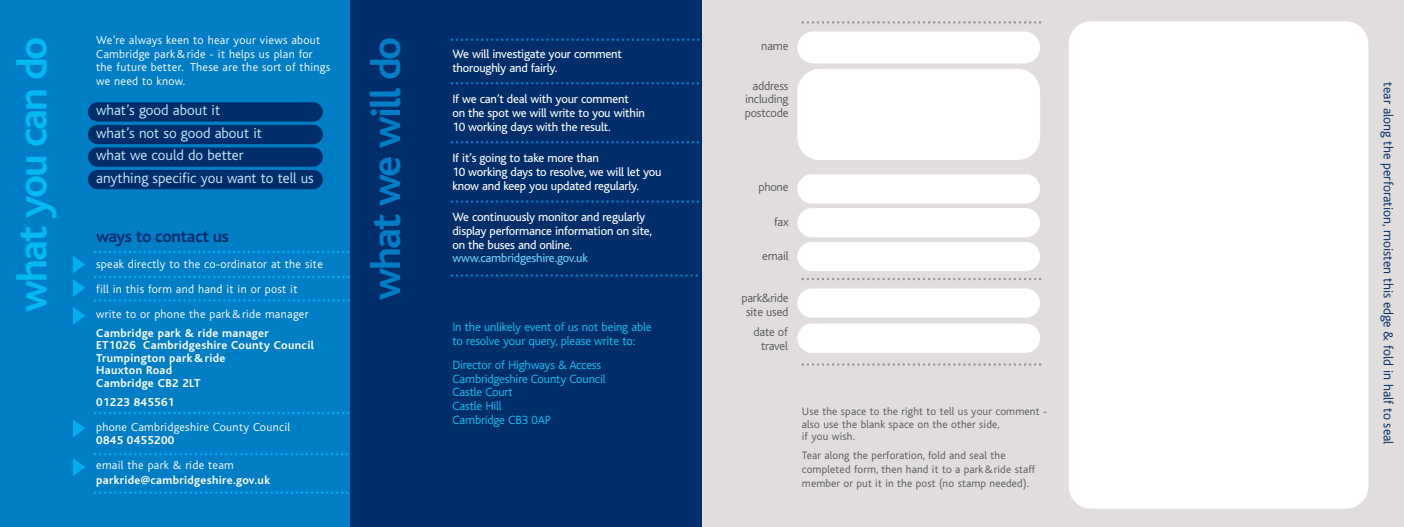
<style>
.page{position:relative;width:1404px;height:527px;background:#fff}
.page>*{position:absolute;margin:0;border:0;box-sizing:border-box;transform-origin:0 0}
.t1{font:700 42.5px "Bliss";letter-spacing:-.045em;color:#00baf1}
.t2{font:700 42.5px "Bliss";letter-spacing:-.045em;color:#007ec5}
.t3{font:700 17.5px "Bliss";letter-spacing:-.025em;color:#002e6b}
.t4{font:300 15px/22.5px "Bliss";color:#c6eafa}
.t5{font:300 13.75px "Bliss";color:#002e6b}
.t6{font:12.5px/13.8px "Bliss";letter-spacing:-.015em;color:#fff}
.t7{font:300 12.5px/13.8px "Bliss";letter-spacing:-.01em;color:#15c0f2}
.t8{font:300 12.5px/13.8px "Bliss";letter-spacing:-.015em;color:#57585a;text-align:justify}
.t9{font:300 12px/25px "Bliss";letter-spacing:.025em;color:#fff}
.t10{font:700 12px/12.5px "Bliss";letter-spacing:.025em;color:#fff}
.t11{font:300 11.25px/12.5px "Bliss";letter-spacing:.015em;color:#57585a}
.s1{font-weight:700}
.s2{color:#6bcff6}
</style>
<div class="page">
<div style="left:0;top:0;width:351px;height:526px;background:#007ec5"></div>
<div style="left:701px;top:0;width:351px;height:526px;background:#e0dddc"></div>
<div style="left:351px;top:0;width:350px;height:526px;background:#002e6b"></div>
<div style="left:88px;top:102px;width:235px;height:19px;background:#002e6b;border-radius:10px"></div>
<div style="left:797px;top:31px;width:243px;height:32px;background:#fff;border-radius:16px"></div>
<div style="left:797px;top:323px;width:243px;height:29px;background:#fff;border-radius:15px"></div>
<div style="left:797px;top:288px;width:243px;height:29px;background:#fff;border-radius:15px"></div>
<div style="left:797px;top:174px;width:243px;height:29px;background:#fff;border-radius:15px"></div>
<div style="left:797px;top:208px;width:243px;height:29px;background:#fff;border-radius:15px"></div>
<div style="left:797px;top:242px;width:243px;height:29px;background:#fff;border-radius:15px"></div>
<div style="left:797px;top:69px;width:243px;height:91px;background:#fff;border-radius:22px"></div>
<div style="left:88px;top:125px;width:235px;height:19px;background:#002e6b;border-radius:10px"></div>
<div style="left:88px;top:170px;width:235px;height:19px;background:#002e6b;border-radius:10px"></div>
<div style="left:88px;top:147px;width:235px;height:19px;background:#002e6b;border-radius:10px"></div>
<svg style="left:94px;top:276px;width:255px;height:2px"></svg>
<svg style="left:94px;top:251px;width:255px;height:2px"></svg>
<svg style="left:94px;top:299px;width:256px;height:2px"></svg>
<svg style="left:94px;top:412px;width:255px;height:2px"></svg>
<svg style="left:94px;top:453px;width:254px;height:2px"></svg>
<svg style="left:94px;top:491px;width:254px;height:2px"></svg>
<svg style="left:450px;top:141px;width:249px;height:2px"></svg>
<svg style="left:450px;top:82px;width:249px;height:2px"></svg>
<svg style="left:450px;top:200px;width:249px;height:3px"></svg>
<svg style="left:450px;top:274px;width:247px;height:2px"></svg>
<svg style="left:801px;top:278px;width:240px;height:2px"></svg>
<svg style="left:801px;top:363px;width:240px;height:2px"></svg>
<svg style="left:801px;top:21px;width:240px;height:3px"></svg>
<svg style="left:450px;top:38px;width:249px;height:3px"></svg>
<svg style="left:73px;top:256px;width:12px;height:17px"></svg>
<svg style="left:73px;top:279px;width:12px;height:18px"></svg>
<svg style="left:73px;top:307px;width:12px;height:17px"></svg>
<svg style="left:73px;top:420px;width:12px;height:17px"></svg>
<svg style="left:73px;top:458px;width:12px;height:18px"></svg>
<div style="left:1052px;top:0;width:351px;height:526px;background:#e0dddc"></div>
<div style="left:1068px;top:21px;width:300px;height:487px;background:#fff;border-radius:22px"></div>
<p class="t9" style="left:96px;top:33px;width:235px;line-height:13.8px">We’re always keen to hear your views about Cambridge park&amp;ride - it helps us plan for the future better. These are the sort of things we need to know.</p>
<p class="t4" style="left:96px;top:99px;width:219px">what’s good about it<br>what’s not so good about it<br>what we could do better<br>anything specific you want to tell us</p>
<p class="t1" style="left:11px;top:311px;width:276px;rotate:-90deg">what you can do</p>
<p class="t2" style="left:364px;top:299px;width:264px;rotate:-90deg">what we will do</p>
<p class="t3" style="left:96px;top:226px;width:134px">ways to contact us</p>
<p class="t9" style="left:96px;top:251px;width:228px">speak directly to the co-ordinator at the site fill in this form and hand it in or post it write to or phone the park&amp;ride manager</p>
<p class="t10" style="left:96px;top:326px;width:219px">Cambridge park &amp; ride manager<br>ET1026 Cambridgeshire County Council<br>Trumpington park&amp;ride<br>Hauxton Road<br>Cambridge CB2 2LT</p>
<p class="t9" style="left:96px;top:389px;width:195px"><span class="s1">01223 845561<br></span>phone Cambridgeshire County Council</p>
<p class="t9" style="left:96px;top:428px;width:139px"><span class="s1">0845 0455200<br></span>email the park &amp; ride team</p>
<p class="t10" style="left:96px;top:474px;width:175px">parkride@cambridgeshire.gov.uk</p>
<p class="t6" style="left:452px;top:48px;width:171px">We will investigate your comment thoroughly and fairly.</p>
<p class="t6" style="left:452px;top:93px;width:194px">If we can’t deal with your comment<br>on the spot we will write to you within<br>10 working days with the result.</p>
<p class="t6" style="left:452px;top:151px;width:211px">If it’s going to take more than<br>10 working days to resolve, we will let you know and keep you updated regularly.</p>
<p class="t6" style="left:452px;top:210px;width:201px">We continuously monitor and regularly display performance information on site, on the buses and online. <span class="s2">www.cambridgeshire.gov.uk</span></p>
<p class="t7" style="left:452px;top:320px;width:201px">In the unlikely event of us not being able to resolve your query, please write to:</p>
<p class="t7" style="left:452px;top:358px;width:155px">Director of Highways &amp; Access<br>Cambridgeshire County Council<br>Castle Court<br>Castle Hill<br>Cambridge CB3 0AP</p>
<p class="t8" style="left:761px;top:39px;width:29px">name</p>
<p class="t8" style="left:744px;top:79px;width:45px;text-indent:8px">address including postcode</p>
<p class="t8" style="left:758px;top:180px;width:32px">phone</p>
<p class="t8" style="left:774px;top:215px;width:16px">fax</p>
<p class="t8" style="left:762px;top:249px;width:28px">email</p>
<p class="t8" style="left:741px;top:291px;width:49px;text-align:center">park&amp;ride site used</p>
<p class="t8" style="left:753px;top:325px;width:36px;text-align:right">date of travel</p>
<p class="t11" style="left:801px;top:405px;width:247px">Use the space to the right to tell us your comment - also use the blank space on the other side,<br>if you wish.</p>
<p class="t11" style="left:801px;top:448px;width:235px;line-height:13.8px">Tear along the perforation, fold and seal the completed form, then hand it to a park&amp;ride staff member or put it in the post (no stamp needed).</p>
<p class="t5" style="left:1395px;top:82px;width:363px;rotate:90deg">tear along the perforation, moisten this edge &amp; fold in half to seal</p>
</div>
